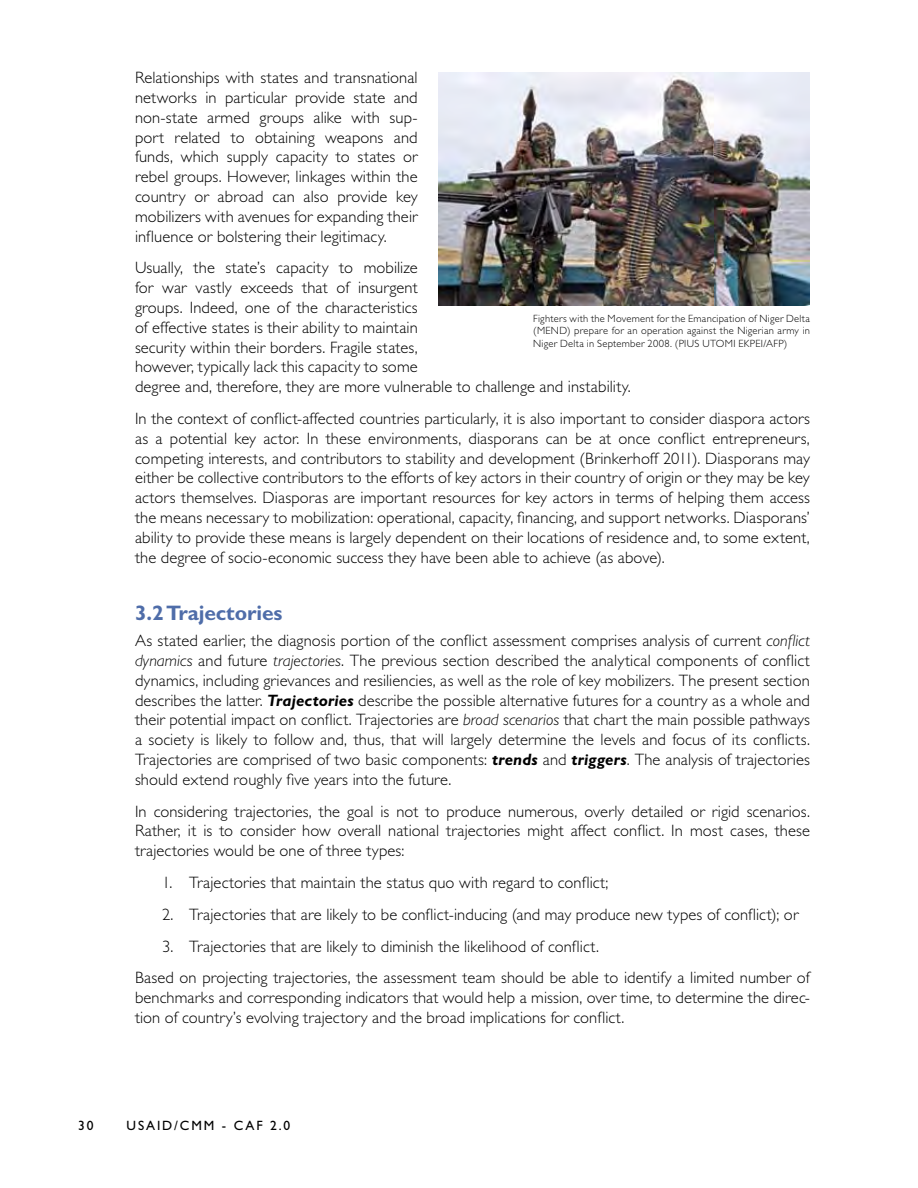
<style>
.page{position:relative;width:918px;height:1188px;background:#fff}
.page>*{position:absolute;margin:0;border:0;box-sizing:border-box;transform-origin:0 0}
.t1{font:700 21px "Gill Sans Std";color:#4f6da9}
.t2{font:300 16.5px/19.8px "Gill Sans Std";letter-spacing:.005em;color:#000;text-align:justify}
.t3{font:13.5px "Gill Sans Std";letter-spacing:.14em;color:#000}
.t4{font:300 10.5px/12.6px "Gill Sans Std";letter-spacing:.03em;color:#000;text-align:justify}
.s1{font-style:italic}
.s2{font-weight:700;font-style:italic}
</style>
<div class="page">
<img style="left:438px;top:72px;width:372px;height:234px">
<p class="t2" style="left:135px;top:68px;width:284px">Relationships with states and transnational networks in particular provide state and non-state armed groups alike with sup&shy;port related to obtaining weapons and funds, which supply capacity to states or rebel groups. However, linkages within the country or abroad can also provide key mobilizers with avenues for expanding their influence or bolstering their legitimacy.</p>
<p class="t2" style="left:135px;top:258px;width:497px;text-align:left">Usually, the state’s capacity to mobilize<br>for war vastly exceeds that of insurgent<br>groups. Indeed, one of the characteristics<br>of effective states is their ability to maintain<br>security within their borders. Fragile states,<br>however, typically lack this capacity to some<br>degree and, therefore, they are more vulnerable to challenge and instability.</p>
<p class="t2" style="left:135px;top:409px;width:677px">In the context of conflict-affected countries particularly, it is also important to consider diaspora actors as a potential key actor. In these environments, diasporans can be at once conflict entrepreneurs, competing interests, and contributors to stability and development (Brinkerhoff 2011). Diasporans may either be collective contributors to the efforts of key actors in their country of origin or they may be key actors themselves. Diasporas are important resources for key actors in terms of helping them access the means necessary to mobilization: operational, capacity, financing, and support networks. Diasporans’ ability to provide these means is largely dependent on their locations of residence and, to some extent, the degree of socio-economic success they have been able to achieve (as above).</p>
<p class="t1" style="left:135px;top:600px;width:149px">3.2 Trajectories</p>
<p class="t2" style="left:135px;top:631px;width:677px">As stated earlier, the diagnosis portion of the conflict assessment comprises analysis of current <span class="s1">conflict dynamics</span> and future <span class="s1">trajectories</span>. The previous section described the analytical components of conflict dynamics, including grievances and resiliencies, as well as the role of key mobilizers. The present section describes the latter. <span class="s2">Trajectories</span> describe the possible alternative futures for a country as a whole and their potential impact on conflict. Trajectories are <span class="s1">broad scenarios</span> that chart the main possible pathways a society is likely to follow and, thus, that will largely determine the levels and focus of its conflicts.<br>Trajectories are comprised of two basic components: <span class="s2">trends</span> and <span class="s2">triggers</span>. The analysis of trajectories should extend roughly five years into the future.</p>
<p class="t2" style="left:135px;top:801px;width:676px">In considering trajectories, the goal is not to produce numerous, overly detailed or rigid scenarios.<br>Rather, it is to consider how overall national trajectories might affect conflict. In most cases, these trajectories would be one of three types:</p>
<p class="t2" style="left:162px;top:873px;width:448px">1. Trajectories that maintain the status quo with regard to conflict;</p>
<p class="t2" style="left:162px;top:905px;width:638px">2. Trajectories that are likely to be conflict-inducing (and may produce new types of conflict); or</p>
<p class="t2" style="left:135px;top:930px;width:676px;line-height:31.8px;text-indent:27px">3. Trajectories that are likely to diminish the likelihood of conflict.<br>Based on projecting trajectories, the assessment team should be able to identify a limited number of</p>
<p class="t2" style="left:135px;top:988px;width:676px">benchmarks and corresponding indicators that would help a mission, over time, to determine the direc&shy;tion of country’s evolving trajectory and the broad implications for conflict.</p>
<p class="t4" style="left:533px;top:312px;width:278px">Fighters with the Movement for the Emancipation of Niger Delta (MEND) prepare for an operation against the Nigerian army in Niger Delta in September 2008. (PIUS UTOMI EKPEI/AFP)</p>
<p class="t3" style="left:78px;top:1118px;width:17px">30</p>
<p class="t3" style="left:127px;top:1118px;width:165px">USAID/CMM - CAF 2.0</p>
</div>
